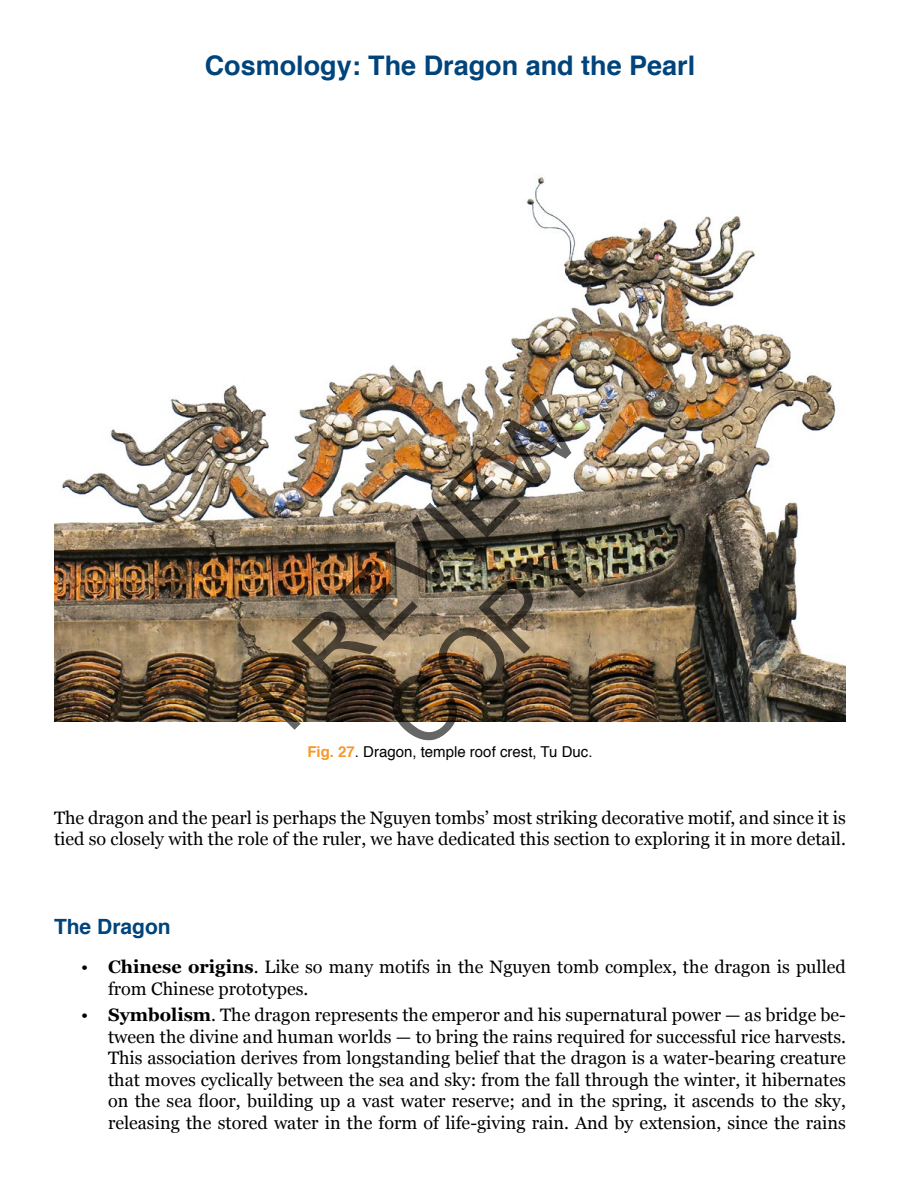
<style>
.page{position:relative;width:900px;height:1200px;background:#fff}
.page>*{position:absolute;margin:0;border:0;box-sizing:border-box;transform-origin:0 0}
.t1{font:90.45px/108.6px "Arial";color:rgb(0 0 0/.6);text-align:center}
.t2{font:700 27px "Helvetica";color:#00447b}
.t3{font:700 21px "Helvetica";color:#00447b}
.t4{font:18px/21.6px "Georgia";color:#000}
.t5{font:15px "Helvetica";color:#000}
.s1{font-weight:700;color:#f89828}
.s2{font-weight:700}
</style>
<div class="page">
<img style="left:54px;top:177px;width:792px;height:544px">
<h2 class="t2" style="left:205px;top:43px;width:492px">Cosmology: The Dragon and the Pearl</h2>
<h1 class="t1" style="left:229px;top:675px;width:419px;rotate:-45deg">PREVIEW<br>COPY</h1>
<p class="t5" style="left:307px;top:740px;width:287px"><span class="s1">Fig. 27</span>. Dragon, temple roof crest, Tu Duc.</p>
<p class="t4" style="left:54px;top:806px;width:793px">The dragon and the pearl is perhaps the Nguyen tombs’ most striking decorative motif, and since it is tied so closely with the role of the ruler, we have dedicated this section to exploring it in more detail.</p>
<p class="t3" style="left:54px;top:909px;width:118px">The Dragon</p>
<p class="t4" style="left:108px;top:956px;width:739px;text-indent:-27px">• <span class="s2">Chinese origins</span>. Like so many motifs in the Nguyen tomb complex, the dragon is pulled from Chinese prototypes.</p>
<p class="t4" style="left:108px;top:1003px;width:740px;text-align:justify;text-indent:-27px">• <span class="s2">Symbolism</span>. The dragon represents the emperor and his supernatural power — as bridge be&shy;tween the divine and human worlds — to bring the rains required for successful rice harvests.<br>This association derives from longstanding belief that the dragon is a water-bearing creature that moves cyclically between the sea and sky: from the fall through the winter, it hibernates on the sea floor, building up a vast water reserve; and in the spring, it ascends to the sky, releasing the stored water in the form of life-giving rain. And by extension, since the rains</p>
</div>
